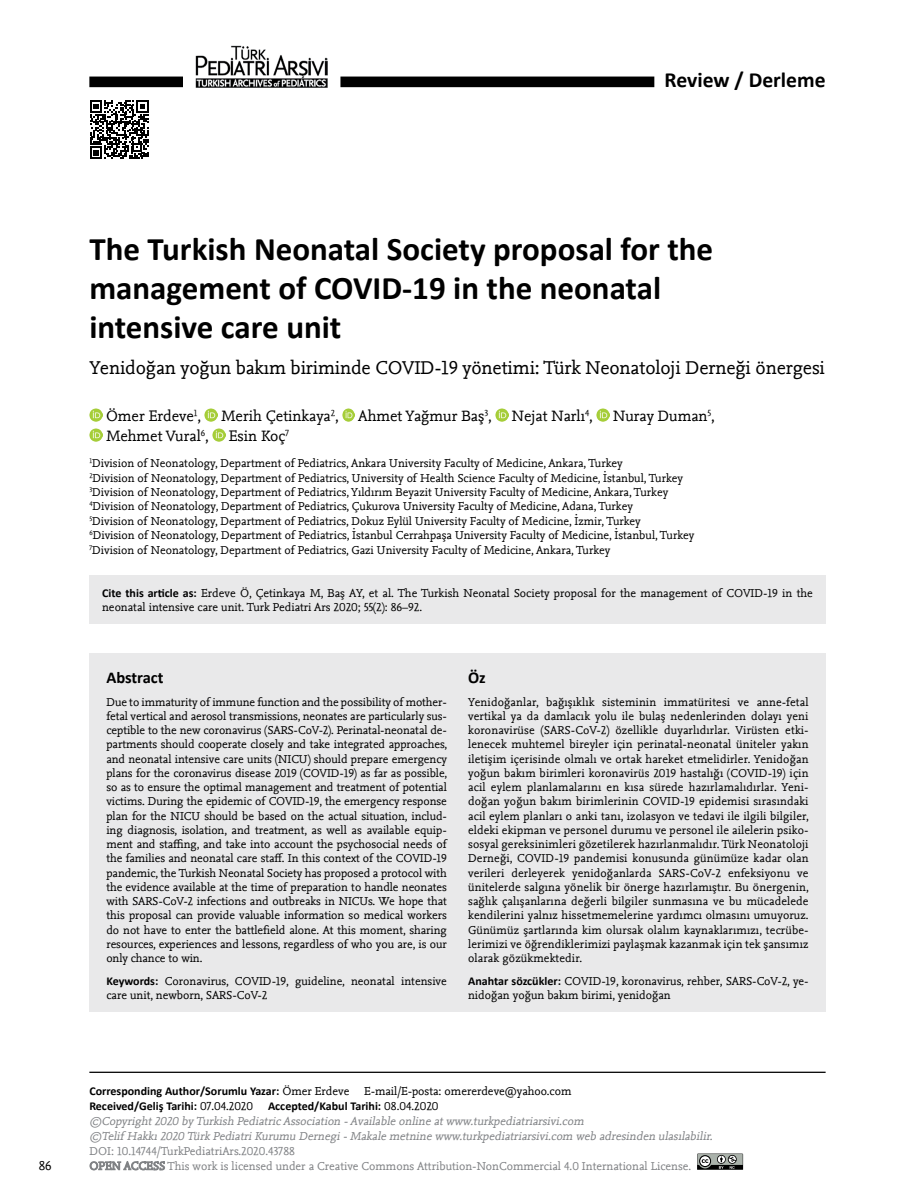
<style>
.page{position:relative;width:915px;height:1191px;background:#fff}
.page>*{position:absolute;margin:0;border:0;box-sizing:border-box;transform-origin:0 0}
.t1{font:700 33px/39px "Calibri";color:#000}
.t2{font:700 21.6px "Calibri";color:#000}
.t3{font:19.5px "Nexus Mix";letter-spacing:-.005em;color:#000}
.t4{font:700 16.5px "Calibri";letter-spacing:-.005em;color:#000}
.t5{font:15.75px "Nexus Mix";color:#000}
.t6{font:13.5px "Nexus Mix";color:#000}
.t7{font:12px/14.2px "Nexus Mix";color:#000}
.t8{font:italic 12px/15px "Nexus Mix";color:#808285}
.t9{font:12px/15px "Nexus Mix";color:#808285}
.t10{font:700 12px "Calibri";color:#000}
.s1{font-family:"Calibri";font-weight:700}
.s2{font-family:"Nexus Mix";font-weight:400}
</style>
<div class="page">
<svg style="left:90px;top:100px;width:58px;height:59px"></svg>
<div style="left:89px;top:77px;width:94px;height:10px;background:#000"></div>
<div style="left:340px;top:77px;width:314px;height:10px;background:#000"></div>
<img style="left:195px;top:46px;width:133px;height:41px">
<svg style="left:89px;top:408px;width:13px;height:13px"></svg>
<svg style="left:204px;top:408px;width:13px;height:13px"></svg>
<svg style="left:342px;top:408px;width:12px;height:13px"></svg>
<svg style="left:495px;top:408px;width:13px;height:13px"></svg>
<svg style="left:596px;top:408px;width:13px;height:13px"></svg>
<svg style="left:89px;top:428px;width:13px;height:13px"></svg>
<svg style="left:212px;top:428px;width:13px;height:13px"></svg>
<svg style="left:90px;top:1161px;width:75px;height:9px"></svg>
<hr style="left:89px;top:1071px;width:736px;height:2px;background:#000">
<svg style="left:697px;top:1153px;width:47px;height:17px"></svg>
<div style="left:89px;top:575px;width:736px;height:48px;background:#e9e9ea"></div>
<div style="left:89px;top:653px;width:736px;height:359px;background:#e9e9ea"></div>
<h2 class="t2" style="left:664px;top:67px;width:162px">Review / Derleme</h2>
<p class="t6" style="left:39px;top:1157px;width:14px">86</p>
<h1 class="t1" style="left:89px;top:228px;width:625px">The Turkish Neonatal Society proposal for the management of COVID-19 in the neonatal intensive care unit</h1>
<h3 class="t3" style="left:89px;top:356px;width:737px">Yenidoğan yoğun bakım biriminde COVID-19 yönetimi: Türk Neonatoloji Derneği önergesi</h3>
<h3 class="t5" style="left:106px;top:407px;width:96px">Ömer Erdeve<sup>1</sup>,</h3>
<h3 class="t5" style="left:221px;top:407px;width:119px">Merih Çetinkaya<sup>2</sup>,</h3>
<h3 class="t5" style="left:358px;top:407px;width:135px">Ahmet Yağmur Baş<sup>3</sup>,</h3>
<h3 class="t5" style="left:511px;top:407px;width:82px">Nejat Narlı<sup>4</sup>,</h3>
<h3 class="t5" style="left:612px;top:407px;width:103px">Nuray Duman<sup>5</sup>,</h3>
<h3 class="t5" style="left:106px;top:427px;width:104px">Mehmet Vural<sup>6</sup>,</h3>
<h3 class="t5" style="left:229px;top:427px;width:62px">Esin Koç<sup>7</sup></h3>
<p class="t7" style="left:89px;top:456px;width:606px"><sup>1</sup>Division of Neonatology, Department of Pediatrics, Ankara University Faculty of Medicine, Ankara, Turkey<br><sup>2</sup>Division of Neonatology, Department of Pediatrics, University of Health Science Faculty of Medicine, İstanbul, Turkey <sup>3</sup>Division of Neonatology, Department of Pediatrics, Yıldırım Beyazit University Faculty of Medicine, Ankara, Turkey <sup>4</sup>Division of Neonatology, Department of Pediatrics, Çukurova University Faculty of Medicine, Adana, Turkey<br><sup>5</sup>Division of Neonatology, Department of Pediatrics, Dokuz Eylül University Faculty of Medicine, İzmir, Turkey<br><sup>6</sup>Division of Neonatology, Department of Pediatrics, İstanbul Cerrahpaşa University Faculty of Medicine, İstanbul, Turkey <sup>7</sup>Division of Neonatology, Department of Pediatrics, Gazi University Faculty of Medicine, Ankara, Turkey</p>
<p class="t7" style="left:102px;top:585px;width:712px"><span class="s1">Cite this article as:</span> Erdeve Ö, Çetinkaya M, Baş AY, et al. The Turkish Neonatal Society proposal for the management of COVID-19 in the neonatal intensive care unit. Turk Pediatri Ars 2020; 55(2): 86–92.</p>
<h3 class="t4" style="left:106px;top:667px;width:59px">Abstract</h3>
<p class="t7" style="left:106px;top:694px;width:342px;text-align:justify">Due to immaturity of immune function and the possibility of mother&shy;fetal vertical and aerosol transmissions, neonates are particularly sus&shy;ceptible to the new coronavirus (SARS-CoV-2). Perinatal-neonatal de&shy;partments should cooperate closely and take integrated approaches, and neonatal intensive care units (NICU) should prepare emergency plans for the coronavirus disease 2019 (COVID-19) as far as possible, so as to ensure the optimal management and treatment of potential victims. During the epidemic of COVID-19, the emergency response plan for the NICU should be based on the actual situation, includ&shy;ing diagnosis, isolation, and treatment, as well as available equip&shy;ment and staffing, and take into account the psychosocial needs of the families and neonatal care staff. In this context of the COVID-19 pandemic, the Turkish Neonatal Society has proposed a protocol with the evidence available at the time of preparation to handle neonates with SARS-CoV-2 infections and outbreaks in NICUs. We hope that this proposal can provide valuable information so medical workers do not have to enter the battlefield alone. At this moment, sharing resources, experiences and lessons, regardless of who you are, is our only chance to win.</p>
<p class="t7" style="left:106px;top:973px;width:342px"><span class="s1">Keywords:</span> Coronavirus, COVID-19, guideline, neonatal intensive care unit, newborn, SARS-CoV-2</p>
<h3 class="t4" style="left:468px;top:667px;width:19px">Öz</h3>
<p class="t7" style="left:468px;top:694px;width:342px;text-align:justify">Yenidoğanlar, bağışıklık sisteminin immatüritesi ve anne-fetal vertikal ya da damlacık yolu ile bulaş nedenlerinden dolayı yeni koronavirüse (SARS-CoV-2) özellikle duyarlıdırlar. Virüsten etki&shy;lenecek muhtemel bireyler için perinatal-neonatal üniteler yakın iletişim içerisinde olmalı ve ortak hareket etmelidirler. Yenidoğan yoğun bakım birimleri koronavirüs 2019 hastalığı (COVID-19) için acil eylem planlamalarını en kısa sürede hazırlamalıdırlar. Yeni&shy;doğan yoğun bakım birimlerinin COVID-19 epidemisi sırasındaki acil eylem planları o anki tanı, izolasyon ve tedavi ile ilgili bilgiler, eldeki ekipman ve personel durumu ve personel ile ailelerin psiko&shy;sosyal gereksinimleri gözetilerek hazırlanmalıdır. Türk Neonatoloji Derneği, COVID-19 pandemisi konusunda günümüze kadar olan verileri derleyerek yenidoğanlarda SARS-CoV-2 enfeksiyonu ve ünitelerde salgına yönelik bir önerge hazırlamıştır. Bu önergenin, sağlık çalışanlarına değerli bilgiler sunmasına ve bu mücadelede kendilerini yalnız hissetmemelerine yardımcı olmasını umuyoruz.<br>Günümüz şartlarında kim olursak olalım kaynaklarımızı, tecrübe&shy;lerimizi ve öğrendiklerimizi paylaşmak kazanmak için tek şansımız olarak gözükmektedir.</p>
<p class="t7" style="left:468px;top:973px;width:342px"><span class="s1">Anahtar sözcükler:</span> COVID-19, koronavirus, rehber, SARS-CoV-2, ye&shy;nidoğan yoğun bakım birimi, yenidoğan</p>
<p class="t7" style="left:89px;top:1083px;width:483px"><span class="s1">Corresponding Author/Sorumlu Yazar:</span> Ömer Erdeve E-mail/E-posta: omererdeve@yahoo.com</p>
<p class="t10" style="left:89px;top:1098px;width:350px">Received/Geliş Tarihi: <span class="s2">07.04.2020</span> Accepted/Kabul Tarihi: <span class="s2">08.04.2020</span></p>
<p class="t8" style="left:89px;top:1113px;width:627px">©Copyright2020 by Turkish Pediatric Association -Available online atwww.turkpediatriarsivi.com<br>©Telif Hakkı2020 Türk PediatriKurumu Dernegi-Makale metnine www.turkpediatriarsivi.com web adresinden ulasılabilir.</p>
<p class="t9" style="left:89px;top:1143px;width:603px">DOI: 10.14744/TurkPediatriArs.2020.43788<br>OPEN ACCESS This work is licensed under a Creative Commons Attribution-NonCommercial 4.0 International License.</p>
</div>
